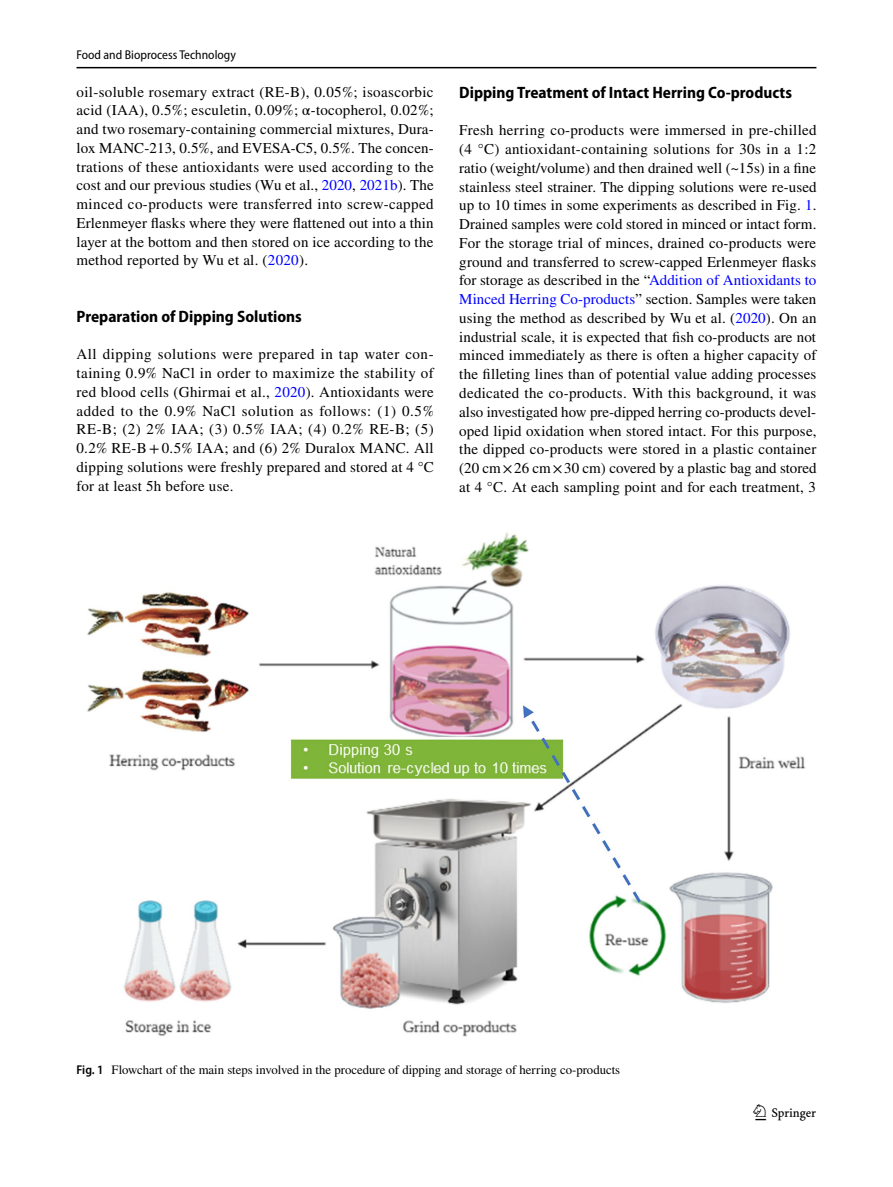
<style>
.page{position:relative;width:893px;height:1187px;background:#fff}
.page>*{position:absolute;margin:0;border:0;box-sizing:border-box;transform-origin:0 0}
.t1{font:22.5px "Springnew Regular 3";color:#000}
.t2{font:700 semi-condensed 16.5px "Myriad Pro";color:#000}
.t3{font:15px/18.8px "STIX";letter-spacing:.015em;color:#000;text-align:justify}
.t4{font:12.75px "STIX";color:#000}
.t5{font:semi-condensed 12.75px "Myriad Pro";color:#000}
.s1{color:#00f}
.s2{font-family:"Myriad Pro";font-weight:600;font-stretch:semi-condensed}
</style>
<div class="page">
<hr style="left:77px;top:67px;width:739px;height:1px;background:#000">
<img style="left:87px;top:532px;width:719px;height:505px">
<p class="t5" style="left:77px;top:48px;width:161px">Food and Bioprocess Technology</p>
<p class="t3" style="left:77px;top:83px;width:359px">oil-soluble rosemary extract (RE-B), 0.05%; isoascorbic acid (IAA), 0.5%; esculetin, 0.09%; α-tocopherol, 0.02%; and two rosemary-containing commercial mixtures, Dura&shy;lox MANC-213, 0.5%, and EVESA-C5, 0.5%. The concen&shy;trations of these antioxidants were used according to the cost and our previous studies (Wu et al., <span class="s1">2020</span>, <span class="s1">2021b</span>). The minced co-products were transferred into screw-capped Erlenmeyer flasks where they were flattened out into a thin layer at the bottom and then stored on ice according to the method reported by Wu et al. (<span class="s1">2020</span>).</p>
<p class="t2" style="left:77px;top:307px;width:227px">Preparation of Dipping Solutions</p>
<p class="t3" style="left:77px;top:346px;width:359px">All dipping solutions were prepared in tap water con&shy;taining 0.9% NaCl in order to maximize the stability of red blood cells (Ghirmai et al., <span class="s1">2020</span>). Antioxidants were added to the 0.9% NaCl solution as follows: (1) 0.5% RE-B; (2) 2% IAA; (3) 0.5% IAA; (4) 0.2% RE-B; (5)<br>0.2% RE-B+0.5% IAA; and (6) 2% Duralox MANC. All dipping solutions were freshly prepared and stored at 4 °C for at least 5h before use.</p>
<p class="t2" style="left:459px;top:83px;width:334px">Dipping Treatment of Intact Herring Co‑products</p>
<p class="t3" style="left:459px;top:122px;width:359px">Fresh herring co-products were immersed in pre-chilled (4 °C) antioxidant-containing solutions for 30s in a 1:2 ratio (weight/volume) and then drained well (~15s) in a fine stainless steel strainer. The dipping solutions were re-used up to 10 times in some experiments as described in Fig. <span class="s1">1</span>.<br>Drained samples were cold stored in minced or intact form.<br>For the storage trial of minces, drained co-products were ground and transferred to screw-capped Erlenmeyer flasks for storage as described in the “<span class="s1">Addition of Antioxidants to Minced Herring Co-products</span>” section. Samples were taken using the method as described by Wu et al. (<span class="s1">2020</span>). On an industrial scale, it is expected that fish co-products are not minced immediately as there is often a higher capacity of the filleting lines than of potential value adding processes dedicated the co-products. With this background, it was also investigated how pre-dipped herring co-products devel&shy;oped lipid oxidation when stored intact. For this purpose, the dipped co-products were stored in a plastic container (20 cm×26 cm×30 cm) covered by a plastic bag and stored at 4 °C. At each sampling point and for each treatment, 3</p>
<p class="t4" style="left:77px;top:1060px;width:545px"><span class="s2">Fig. 1</span> Flowchart of the main steps involved in the procedure of dipping and storage of herring co-products</p>
<h1 class="t1" style="left:755px;top:1104px;width:62px">1 3</h1>
</div>
